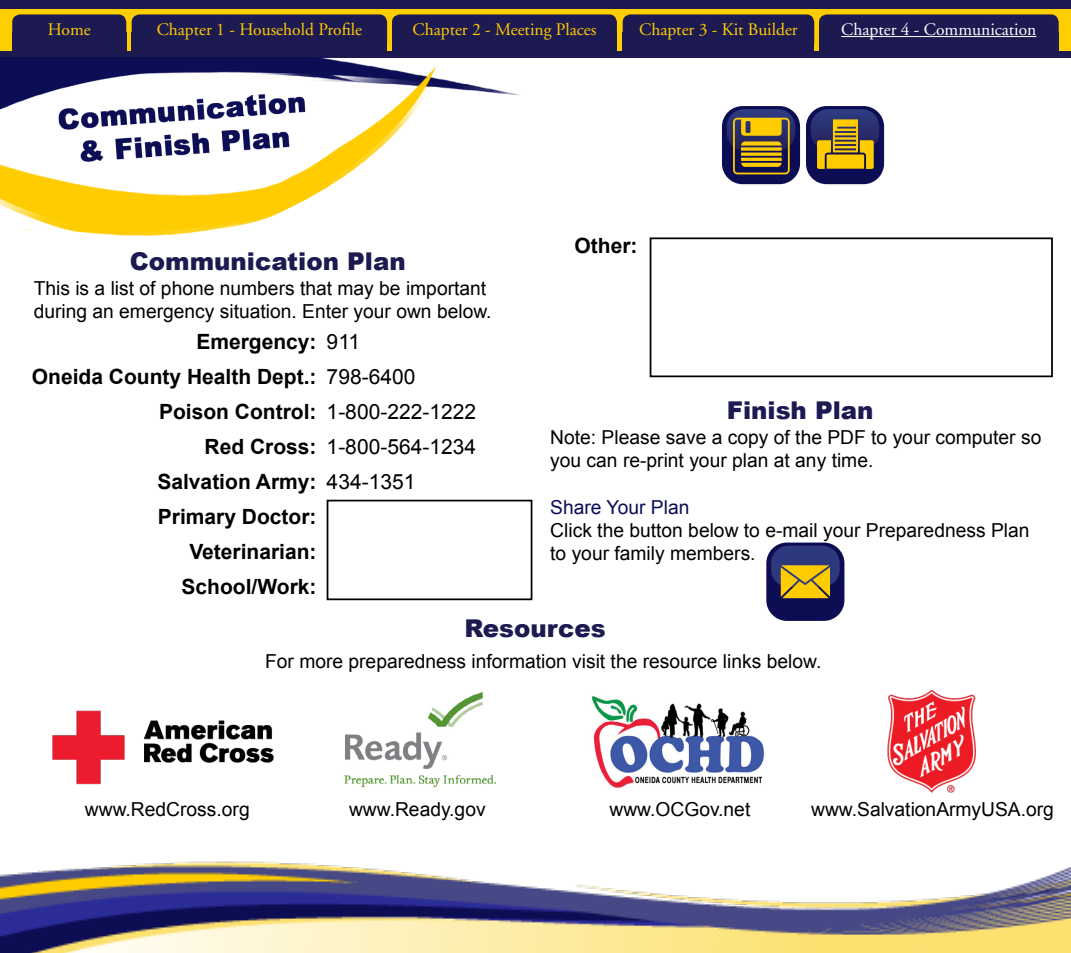
<style>
.page{position:relative;width:1071px;height:953px;background:#fff}
.page>*{position:absolute;margin:0;border:0;box-sizing:border-box;transform-origin:0 0}
.t1{font:900 24.5px "Arial";color:#1d1951}
.t2{font:700 21px/35px "Arial";color:#000;text-align:right}
.t3{font:21px/35px "Arial";color:#000}
.t4{font:19.25px/23.1px "Arial";color:#000}
.t5{font:19.25px "Arial";color:#0c0e55}
.t6{font:17.5px "Adobe Garamond";color:#ffce00}
.t7{font:17.5px "Adobe Garamond";color:#fff}
</style>
<div class="page">
<div style="left:0;top:0;width:1071px;height:11px;background:#1d1951"></div>
<div style="left:0;top:10px;width:1071px;height:42px;background:#ffce00"></div>
<div style="left:12px;top:14px;width:114px;height:37px;background:#1d1951;border-radius:8px"></div>
<div style="left:12px;top:32px;width:114px;height:20px;background:#1d1951"></div>
<div style="left:132px;top:14px;width:255px;height:37px;background:#1d1951;border-radius:8px"></div>
<div style="left:132px;top:32px;width:255px;height:20px;background:#1d1951"></div>
<div style="left:392px;top:14px;width:225px;height:37px;background:#1d1951;border-radius:8px"></div>
<div style="left:392px;top:32px;width:225px;height:20px;background:#1d1951"></div>
<div style="left:623px;top:14px;width:191px;height:37px;background:#1d1951;border-radius:8px"></div>
<div style="left:623px;top:32px;width:191px;height:20px;background:#1d1951"></div>
<div style="left:819px;top:14px;width:240px;height:37px;background:#1d1951;border-radius:8px"></div>
<div style="left:819px;top:32px;width:240px;height:20px;background:#1d1951"></div>
<hr style="left:841px;top:36px;width:195px;height:1px;background:#fff">
<div style="left:0;top:52px;width:1071px;height:6px;background:#1d1951"></div>
<img style="left:0;top:57px;width:520px;height:179px">
<svg style="left:766px;top:542px;width:78px;height:79px"></svg>
<div style="left:768px;top:544px;width:75px;height:75px;background:#0d0d54;border-radius:19px"></div>
<div style="left:771px;top:546px;width:69px;height:41px;background:#2e387d;border-radius:17px"></div>
<svg style="left:781px;top:565px;width:49px;height:33px;background:#e1b60f"></svg>
<div style="left:722px;top:106px;width:78px;height:78px;background:#0d0d54;border-radius:21px"></div>
<svg style="left:727px;top:109px;width:68px;height:65px"></svg>
<div style="left:806px;top:106px;width:78px;height:78px;background:#0d0d54;border-radius:21px"></div>
<svg style="left:811px;top:109px;width:68px;height:60px;background:#806d3d"></svg>
<img style="left:53px;top:710px;width:221px;height:74px">
<img style="left:592px;top:696px;width:173px;height:92px">
<img style="left:344px;top:692px;width:152px;height:96px">
<img style="left:887px;top:689px;width:89px;height:104px">
<img style="left:0;top:861px;width:1071px;height:92px">
<div style="left:327px;top:500px;width:205px;height:100px;border:2px solid #000"></div>
<div style="left:650px;top:237px;width:403px;height:140px;border:2px solid #000"></div>
<p class="t6" style="left:48px;top:20px;width:44px">Home</p>
<p class="t6" style="left:157px;top:20px;width:207px">Chapter 1 - Household Profile</p>
<p class="t6" style="left:413px;top:20px;width:185px">Chapter 2 - Meeting Places</p>
<p class="t6" style="left:639px;top:20px;width:160px">Chapter 3 - Kit Builder</p>
<p class="t7" style="left:841px;top:20px;width:197px">Chapter 4 - Communication</p>
<p class="t1" style="left:130px;top:243px;width:277px">Communication Plan</p>
<p class="t4" style="left:34px;top:277px;width:459px">This is a list of phone numbers that may be important during an emergency situation. Enter your own below.</p>
<p class="t2" style="left:32px;top:324px;width:286px">Emergency:<br>Oneida County Health Dept.:<br>Poison Control:<br>Red Cross:<br>Salvation Army:<br>Primary Doctor:<br>Veterinarian:<br>School/Work:</p>
<p class="t3" style="left:327px;top:324px;width:151px">911<br>798-6400<br>1-800-222-1222<br>1-800-564-1234<br>434-1351</p>
<p class="t2" style="left:575px;top:228px;width:64px">Other:</p>
<p class="t1" style="left:727px;top:392px;width:148px">Finish Plan</p>
<p class="t4" style="left:550px;top:426px;width:493px">Note: Please save a copy of the PDF to your computer so you can re-print your plan at any time.</p>
<p class="t5" style="left:550px;top:494px;width:141px">Share Your Plan</p>
<p class="t4" style="left:550px;top:519px;width:481px">Click the button below to e-mail your Preparedness Plan to your family members.</p>
<p class="t1" style="left:464px;top:610px;width:143px">Resources</p>
<p class="t4" style="left:265px;top:650px;width:558px">For more preparedness information visit the resource links below.</p>
<p class="t4" style="left:85px;top:798px;width:166px">www.RedCross.org</p>
<p class="t4" style="left:349px;top:798px;width:138px">www.Ready.gov</p>
<p class="t4" style="left:610px;top:798px;width:142px">www.OCGov.net</p>
<p class="t4" style="left:811px;top:798px;width:244px">www.SalvationArmyUSA.org</p>
</div>
